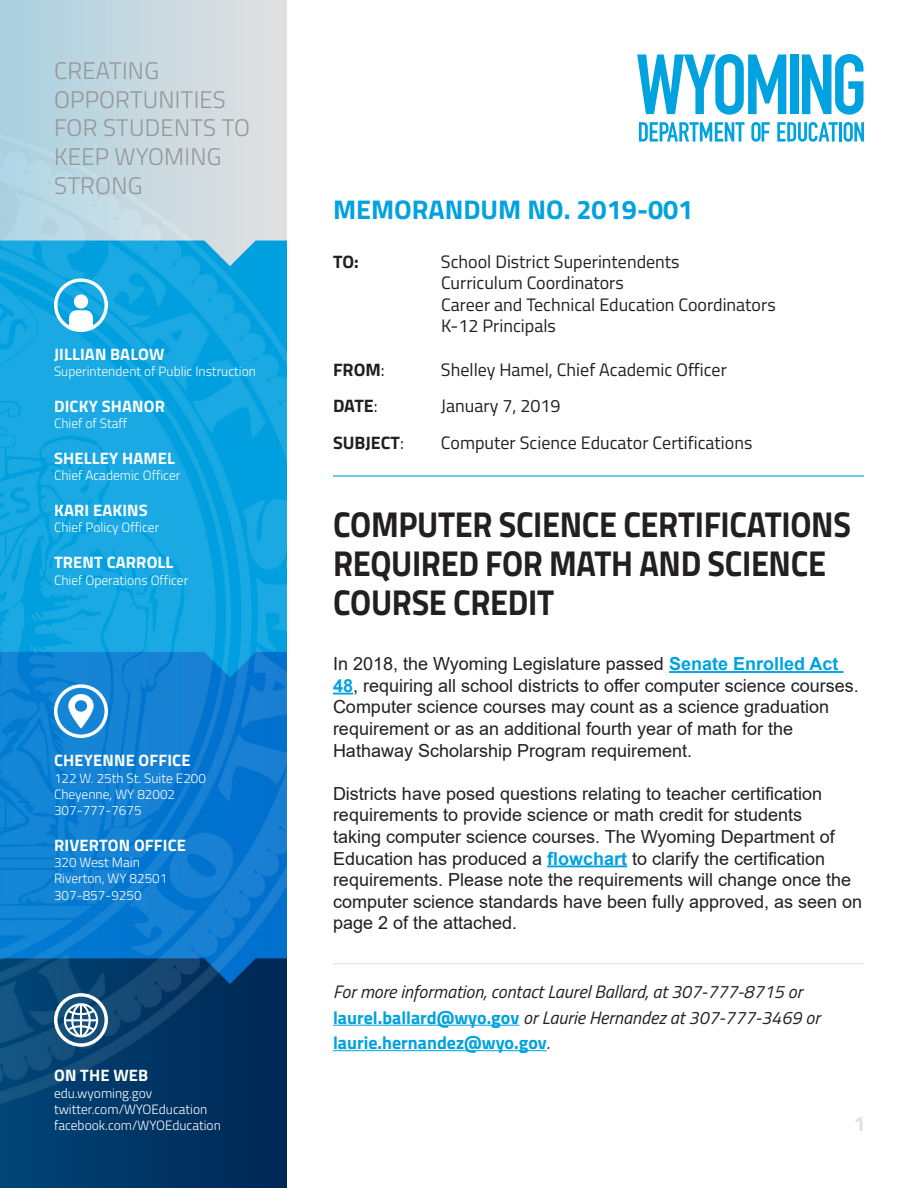
<style>
.page{position:relative;width:918px;height:1188px;background:#fff}
.page>*{position:absolute;margin:0;border:0;box-sizing:border-box;transform-origin:0 0}
.Headline{font:700 36px/39px "Titillium Web";letter-spacing:-.01em;color:#231f20;scale:.9 1}
.Section_Title{font:700 27px "Titillium Web";color:#00a2df}
.t1{font:300 24px/28.8px "Titillium Web";letter-spacing:.01em;color:#969696}
.t2{font:700 21px "Titillium Web";color:#e1e1e1}
.t3{font:18px/21.6px "Arial";color:#231f20}
.t4{font:18px "Titillium Web";color:#231f20}
.Contact_Info{font:italic 18px/25.5px "Titillium Web";color:#231f20}
.t5{font:700 18px "Titillium Web";color:#231f20}
.Sidebar_Title{font:700 16.5px "Titillium Web";letter-spacing:.01em;color:#fff}
.Sidebar_Description{font:300 13.5px "Titillium Web";color:#fff}
.s1{font-weight:400}
.s2{font-weight:700;color:#00a2df}
.s3{font-weight:700;font-style:normal;color:#00a2df}
</style>
<div class="page">
<img style="left:0;top:0;width:286px;height:1188px">
<hr style="left:669px;top:671px;width:174px;height:2px;background:#00a2df">
<hr style="left:333px;top:693px;width:20px;height:2px;background:#00a2df">
<hr style="left:547px;top:865px;width:80px;height:2px;background:#00a2df">
<hr style="left:333px;top:963px;width:531px;height:1px;background:#dbdfe2">
<hr style="left:333px;top:1025px;width:186px;height:1px;background:#00a2df">
<hr style="left:333px;top:1050px;width:214px;height:1px;background:#00a2df">
<svg style="left:54px;top:993px;width:54px;height:54px"></svg>
<svg style="left:54px;top:684px;width:54px;height:54px"></svg>
<svg style="left:54px;top:278px;width:54px;height:54px"></svg>
<svg style="left:637px;top:54px;width:149px;height:61px"></svg>
<div style="left:790px;top:55px;width:8px;height:59px;background:#00a2df"></div>
<svg style="left:802px;top:54px;width:62px;height:61px"></svg>
<svg style="left:639px;top:122px;width:106px;height:20px"></svg>
<svg style="left:751px;top:122px;width:19px;height:20px"></svg>
<svg style="left:777px;top:122px;width:61px;height:20px"></svg>
<hr style="left:839px;top:122px;width:3px;height:20px;background:#00a2df">
<svg style="left:844px;top:122px;width:20px;height:20px"></svg>
<hr style="left:333px;top:475px;width:531px;height:2px;background:#00a2df">
<p class="t1" style="left:54px;top:55px;width:197px">CREATING<br>OPPORTUNITIES<br>FOR STUDENTS TO<br>KEEP WYOMING<br>STRONG</p>
<p class="Sidebar_Title" style="left:54px;top:341px;width:112px">JILLIAN BALOW</p>
<p class="Sidebar_Description" style="left:54px;top:361px;width:203px">Superintendent of Public Instruction</p>
<p class="Sidebar_Title" style="left:54px;top:393px;width:112px">DICKY SHANOR</p>
<p class="Sidebar_Description" style="left:54px;top:414px;width:75px">Chief of Staff</p>
<p class="Sidebar_Title" style="left:54px;top:446px;width:122px">SHELLEY HAMEL</p>
<p class="Sidebar_Description" style="left:54px;top:466px;width:128px">Chief Academic Officer</p>
<p class="Sidebar_Title" style="left:54px;top:498px;width:95px">KARI EAKINS</p>
<p class="Sidebar_Description" style="left:54px;top:518px;width:107px">Chief Policy Officer</p>
<p class="Sidebar_Title" style="left:54px;top:550px;width:121px">TRENT CARROLL</p>
<p class="Sidebar_Description" style="left:54px;top:570px;width:136px">Chief Operations Officer</p>
<p class="Sidebar_Title" style="left:54px;top:748px;width:138px">CHEYENNE OFFICE</p>
<p class="Sidebar_Description" style="left:54px;top:768px;width:154px">122 W. 25th St. Suite E200</p>
<p class="Sidebar_Description" style="left:54px;top:784px;width:123px">Cheyenne, WY 82002</p>
<p class="Sidebar_Description" style="left:54px;top:801px;width:89px">307-777-7675</p>
<p class="Sidebar_Title" style="left:54px;top:833px;width:133px">RIVERTON OFFICE</p>
<p class="Sidebar_Description" style="left:54px;top:853px;width:87px">320 West Main</p>
<p class="Sidebar_Description" style="left:54px;top:869px;width:115px">Riverton, WY 82501</p>
<p class="Sidebar_Description" style="left:54px;top:885px;width:89px">307-857-9250</p>
<p class="Sidebar_Title" style="left:54px;top:1063px;width:96px">ON THE WEB</p>
<p class="Sidebar_Description" style="left:54px;top:1083px;width:100px">edu.wyoming.gov</p>
<p class="Sidebar_Description" style="left:54px;top:1099px;width:155px">twitter.com/WYOEducation</p>
<p class="Sidebar_Description" style="left:54px;top:1116px;width:168px">facebook.com/WYOEducation</p>
<p class="Section_Title" style="left:333px;top:189px;width:362px">MEMORANDUM NO. 2019-001</p>
<p class="t5" style="left:333px;top:248px;width:27px">TO:</p>
<p class="t4" style="left:441px;top:248px;width:240px">School District Superintendents</p>
<p class="t4" style="left:441px;top:270px;width:184px">Curriculum Coordinators</p>
<p class="t4" style="left:441px;top:291px;width:336px">Career and Technical Education Coordinators</p>
<p class="t4" style="left:441px;top:313px;width:116px">K-12 Principals</p>
<p class="t5" style="left:333px;top:356px;width:53px">FROM<span class="s1">:</span></p>
<p class="t4" style="left:441px;top:356px;width:287px">Shelley Hamel, Chief Academic Officer</p>
<p class="t5" style="left:333px;top:392px;width:46px">DATE<span class="s1">:</span></p>
<p class="t4" style="left:441px;top:393px;width:121px">January 7, 2019</p>
<p class="t5" style="left:333px;top:429px;width:72px">SUBJECT<span class="s1">:</span></p>
<p class="t4" style="left:441px;top:429px;width:313px">Computer Science Educator Certifications</p>
<p class="Headline" style="left:333px;top:503px;width:577px">COMPUTER SCIENCE CERTIFICATIONS<br>REQUIRED FOR MATH AND SCIENCE<br>COURSE CREDIT</p>
<p class="t3" style="left:333px;top:653px;width:527px">In 2018, the Wyoming Legislature passed <span class="s2">Senate Enrolled Act 48</span>, requiring all school districts to offer computer science courses.<br>Computer science courses may count as a science graduation requirement or as an additional fourth year of math for the Hathaway Scholarship Program requirement.</p>
<p class="t3" style="left:333px;top:782px;width:531px">Districts have posed questions relating to teacher certification requirements to provide science or math credit for students<br>taking computer science courses. The Wyoming Department of Education has produced a <span class="s2">flowchart</span> to clarify the certification requirements. Please note the requirements will change once the computer science standards have been fully approved, as seen on page 2 of the attached.</p>
<p class="Contact_Info" style="left:333px;top:978px;width:489px">For more information, contact Laurel Ballard, at 307-777-8715 or <span class="s3">laurel.ballard@wyo.gov</span> or Laurie Hernandez at 307-777-3469 or <span class="s3">laurie.hernandez@wyo.gov</span>.</p>
<p class="t2" style="left:854px;top:1107px;width:13px">1</p>
</div>
